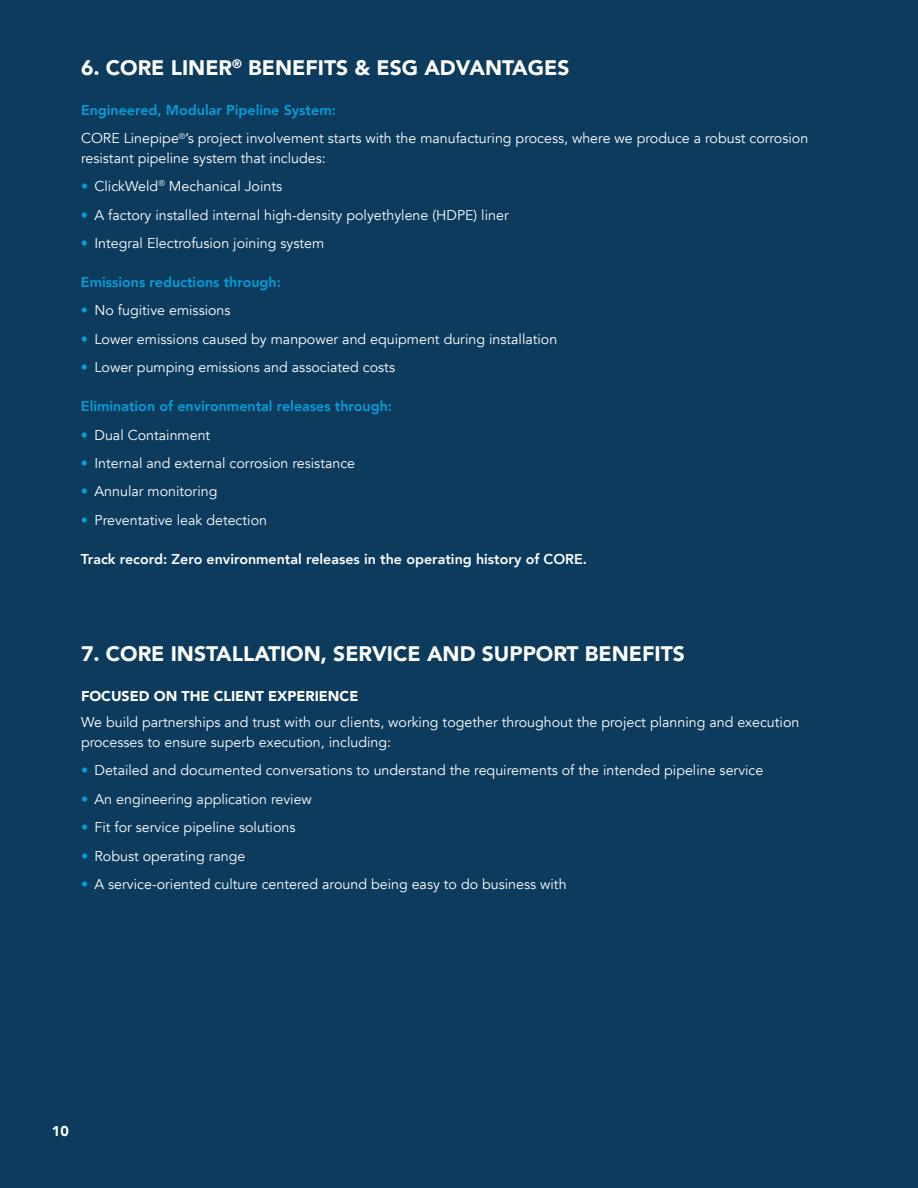
<style>
.page{position:relative;width:918px;height:1188px;background:#0c3b5d}
.page>*{position:absolute;margin:0;border:0;box-sizing:border-box;transform-origin:0 0}
.t1{font:900 21px "Avenir";color:#fff}
.t2{font:14.25px/28.5px "Avenir";color:#fff}
.t3{font:800 14.25px "Avenir";color:#049fdb}
.t4{font:800 14.25px "Avenir";color:#fff}
.t5{font:900 14.25px "Avenir";color:#fff}
.s1{font-weight:800;color:#049fdb}
.s2{color:#049fdb}
.s3{color:#0c3b5d}
</style>
<div class="page">
<h1 class="t1" style="left:81px;top:50px;width:490px">6. CORE LINER<sup>®</sup> BENEFITS &amp; ESG ADVANTAGES</h1>
<p class="t2" style="left:81px;top:96px;width:729px"><span class="s1">Engineered, Modular Pipeline System:<br></span>CORE Linepipe<sup>®</sup>’s project involvement starts with the manufacturing process, where we produce a robust corrosion</p>
<p class="t2" style="left:81px;top:144px;width:246px">resistant pipeline system that includes:</p>
<p class="t2" style="left:81px;top:172px;width:203px"><span class="s2">•</span> ClickWeld<sup>®</sup> Mechanical Joints</p>
<p class="t2" style="left:81px;top:201px;width:429px"><span class="s2">•</span> A factory installed internal high-density polyethylene (HDPE) liner</p>
<p class="t2" style="left:81px;top:229px;width:245px"><span class="s2">•</span> Integral Electrofusion joining system</p>
<p class="t3" style="left:81px;top:271px;width:202px">Emissions reductions through:</p>
<p class="t2" style="left:81px;top:297px;width:151px"><span class="s2">•</span> No fugitive emissions</p>
<p class="t2" style="left:81px;top:325px;width:478px"><span class="s2">•</span> Lower emissions caused by manpower and equipment during installation</p>
<p class="t2" style="left:81px;top:353px;width:316px"><span class="s2">•</span> Lower pumping emissions and associated costs</p>
<p class="t3" style="left:81px;top:395px;width:313px">Elimination of environmental releases through:</p>
<p class="t2" style="left:81px;top:421px;width:131px"><span class="s2">•</span> Dual Containment</p>
<p class="t2" style="left:81px;top:449px;width:276px"><span class="s2">•</span> Internal and external corrosion resistance</p>
<p class="t2" style="left:81px;top:478px;width:138px"><span class="s2">•</span> Annular monitoring</p>
<p class="t2" style="left:81px;top:506px;width:188px"><span class="s2">•</span> Preventative leak detection</p>
<p class="t4" style="left:81px;top:548px;width:508px">Track record: Zero environmental releases in the operating history of CORE.</p>
<h1 class="t1" style="left:81px;top:636px;width:748px">7. CORE INSTALLATION, SERVICE AND SUPPORT BENEFITS<span class="s3">AND PPORITS</span></h1>
<p class="t5" style="left:81px;top:684px;width:279px">FOCUSED ON THE CLIENT EXPERIENCE</p>
<p class="t2" style="left:81px;top:713px;width:720px;line-height:19.5px">We build partnerships and trust with our clients, working together throughout the project planning and execution processes to ensure superb execution, including:</p>
<p class="t2" style="left:81px;top:756px;width:684px"><span class="s2">•</span> Detailed and documented conversations to understand the requirements of the intended pipeline service</p>
<p class="t2" style="left:81px;top:785px;width:232px"><span class="s2">•</span> An engineering application review</p>
<p class="t2" style="left:81px;top:813px;width:216px"><span class="s2">•</span> Fit for service pipeline solutions</p>
<p class="t2" style="left:81px;top:842px;width:166px"><span class="s2">•</span> Robust operating range</p>
<p class="t2" style="left:81px;top:870px;width:487px"><span class="s2">•</span> A service-oriented culture centered around being easy to do business with</p>
<p class="t5" style="left:52px;top:1119px;width:18px">10</p>
</div>
